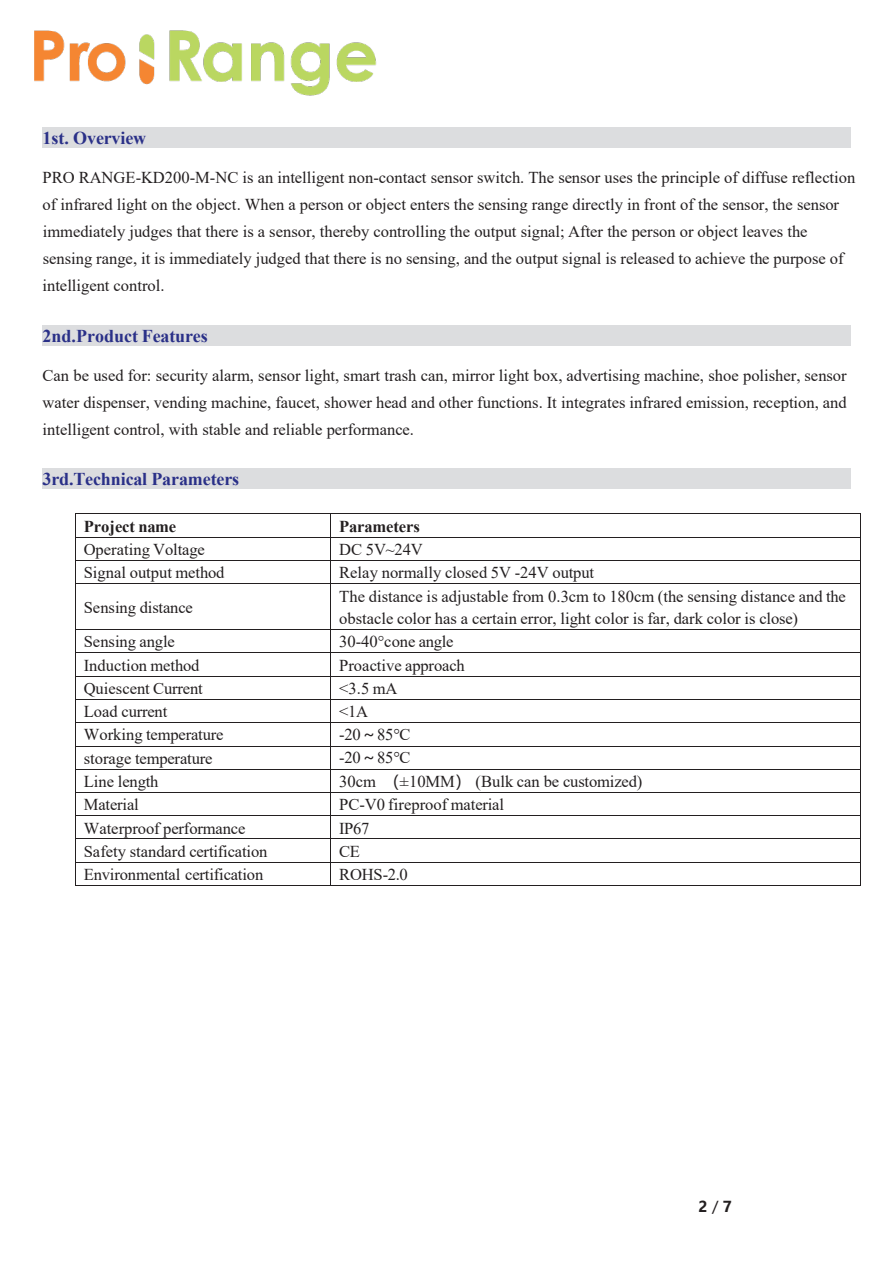
<style>
.page{position:relative;width:894px;height:1264px;background:#fff}
.page>*{position:absolute;margin:0;border:0;box-sizing:border-box;transform-origin:0 0}
.t1{font:700 18px "Times New Roman";letter-spacing:-.005em;color:#2a3088}
.t2{font:16.5px/26.8px "Times New Roman";color:#231f20}
.t3{font:700 16.5px "Times New Roman";letter-spacing:-.01em;color:#231f20}
.t4{font:700 15px "Microsoft Ya Hei";color:#231f20}
.s1{font-family:"Microsoft Ya Hei"}
.s2{font-weight:400}
</style>
<div class="page">
<div style="left:42px;top:127px;width:808px;height:21px;background:#dcdddf"></div>
<div style="left:42px;top:325px;width:808px;height:20px;background:#dcdddf"></div>
<div style="left:42px;top:468px;width:808px;height:20px;background:#dcdddf"></div>
<hr style="left:76px;top:513px;width:254px;height:1px;background:#231f20">
<hr style="left:331px;top:513px;width:528px;height:1px;background:#231f20">
<hr style="left:76px;top:536px;width:254px;height:1px;background:#231f20">
<hr style="left:331px;top:536px;width:528px;height:1px;background:#231f20">
<hr style="left:76px;top:560px;width:254px;height:1px;background:#231f20">
<hr style="left:331px;top:560px;width:528px;height:1px;background:#231f20">
<svg style="left:75px;top:513px;width:1px;height:71px"></svg>
<hr style="left:76px;top:583px;width:254px;height:1px;background:#231f20">
<svg style="left:330px;top:513px;width:1px;height:71px"></svg>
<hr style="left:331px;top:583px;width:528px;height:1px;background:#231f20">
<hr style="left:75px;top:584px;width:1px;height:45px;background:#231f20">
<hr style="left:330px;top:584px;width:1px;height:45px;background:#231f20">
<hr style="left:859px;top:584px;width:1px;height:45px;background:#231f20">
<hr style="left:76px;top:629px;width:254px;height:1px;background:#231f20">
<hr style="left:331px;top:629px;width:528px;height:1px;background:#231f20">
<hr style="left:76px;top:652px;width:254px;height:1px;background:#231f20">
<hr style="left:331px;top:652px;width:528px;height:1px;background:#231f20">
<hr style="left:76px;top:675px;width:254px;height:1px;background:#231f20">
<hr style="left:331px;top:675px;width:528px;height:1px;background:#231f20">
<hr style="left:76px;top:699px;width:254px;height:1px;background:#231f20">
<hr style="left:331px;top:699px;width:528px;height:1px;background:#231f20">
<hr style="left:76px;top:722px;width:254px;height:1px;background:#231f20">
<hr style="left:331px;top:722px;width:528px;height:1px;background:#231f20">
<hr style="left:76px;top:745px;width:254px;height:1px;background:#231f20">
<hr style="left:331px;top:745px;width:528px;height:1px;background:#231f20">
<hr style="left:76px;top:768px;width:254px;height:1px;background:#231f20">
<hr style="left:331px;top:768px;width:528px;height:1px;background:#231f20">
<hr style="left:76px;top:792px;width:254px;height:1px;background:#231f20">
<hr style="left:331px;top:792px;width:528px;height:1px;background:#231f20">
<hr style="left:76px;top:815px;width:254px;height:1px;background:#231f20">
<hr style="left:331px;top:815px;width:528px;height:1px;background:#231f20">
<hr style="left:76px;top:838px;width:254px;height:1px;background:#231f20">
<hr style="left:331px;top:838px;width:528px;height:1px;background:#231f20">
<hr style="left:76px;top:861px;width:254px;height:1px;background:#231f20">
<hr style="left:331px;top:861px;width:528px;height:1px;background:#231f20">
<svg style="left:75px;top:629px;width:1px;height:257px"></svg>
<hr style="left:76px;top:885px;width:254px;height:1px;background:#231f20">
<svg style="left:330px;top:629px;width:1px;height:257px"></svg>
<hr style="left:331px;top:885px;width:528px;height:1px;background:#231f20">
<svg style="left:859px;top:629px;width:1px;height:257px"></svg>
<img style="left:34px;top:30px;width:343px;height:66px">
<p class="t1" style="left:42px;top:125px;width:105px">1st. Overview</p>
<p class="t2" style="left:42px;top:164px;width:814px">PRO RANGE-KD200-M-NC is an intelligent non-contact sensor switch. The sensor uses the principle of diffuse reflection of infrared light on the object. When a person or object enters the sensing range directly in front of the sensor, the sensor immediately judges that there is a sensor, thereby controlling the output signal; After the person or object leaves the sensing range, it is immediately judged that there is no sensing, and the output signal is released to achieve the purpose of intelligent control.</p>
<p class="t1" style="left:42px;top:322px;width:167px">2nd.Product Features</p>
<p class="t2" style="left:42px;top:361px;width:805px;text-align:justify">Can be used for: security alarm, sensor light, smart trash can, mirror light box, advertising machine, shoe polisher, sensor water dispenser, vending machine, faucet, shower head and other functions. It integrates infrared emission, reception, and intelligent control, with stable and reliable performance.</p>
<p class="t1" style="left:42px;top:465px;width:198px">3rd.Technical Parameters</p>
<p class="t3" style="left:84px;top:514px;width:94px">Project name</p>
<p class="t3" style="left:339px;top:514px;width:82px">Parameters</p>
<p class="t2" style="left:84px;top:535px;width:123px">Operating Voltage</p>
<p class="t2" style="left:339px;top:535px;width:85px">DC 5V~24V</p>
<p class="t2" style="left:84px;top:558px;width:142px">Signal output method</p>
<p class="t2" style="left:339px;top:558px;width:256px">Relay normally closed 5V -24V output</p>
<p class="t2" style="left:84px;top:594px;width:111px">Sensing distance</p>
<p class="t2" style="left:339px;top:585px;width:508px;line-height:21.9px">The distance is adjustable from 0.3cm to 180cm (the sensing distance and the obstacle color has a certain error, light color is far, dark color is close)</p>
<p class="t2" style="left:84px;top:627px;width:93px">Sensing angle</p>
<p class="t2" style="left:339px;top:627px;width:116px">30-40°cone angle</p>
<p class="t2" style="left:84px;top:651px;width:117px">Induction method</p>
<p class="t2" style="left:339px;top:651px;width:127px">Proactive approach</p>
<p class="t2" style="left:84px;top:674px;width:120px">Quiescent Current</p>
<p class="t2" style="left:339px;top:674px;width:60px">&lt;3.5 mA</p>
<p class="t2" style="left:84px;top:697px;width:85px">Load current</p>
<p class="t2" style="left:339px;top:697px;width:30px">&lt;1A</p>
<p class="t2" style="left:84px;top:720px;width:141px">Working temperature</p>
<p class="t2" style="left:339px;top:720px;width:72px">-20<span class="s1">～</span>85℃</p>
<p class="t2" style="left:84px;top:744px;width:130px">storage temperature</p>
<p class="t2" style="left:339px;top:743px;width:72px">-20<span class="s1">～</span>85℃</p>
<p class="t2" style="left:84px;top:767px;width:76px">Line length</p>
<p class="t2" style="left:339px;top:767px;width:304px">30cm <span class="s1">（</span>±10MM<span class="s1">）</span> (Bulk can be customized)</p>
<p class="t2" style="left:84px;top:790px;width:57px">Material</p>
<p class="t2" style="left:339px;top:790px;width:166px">PC-V0 fireproof material</p>
<p class="t2" style="left:84px;top:813px;width:163px">Waterproof performance</p>
<p class="t2" style="left:339px;top:813px;width:32px">IP67</p>
<p class="t2" style="left:84px;top:837px;width:185px">Safety standard certification</p>
<p class="t2" style="left:339px;top:837px;width:22px">CE</p>
<p class="t2" style="left:84px;top:860px;width:181px">Environmental certification</p>
<p class="t2" style="left:339px;top:860px;width:70px">ROHS-2.0</p>
<p class="t4" style="left:698px;top:1195px;width:35px">2<span class="s2">/</span>7</p>
</div>
